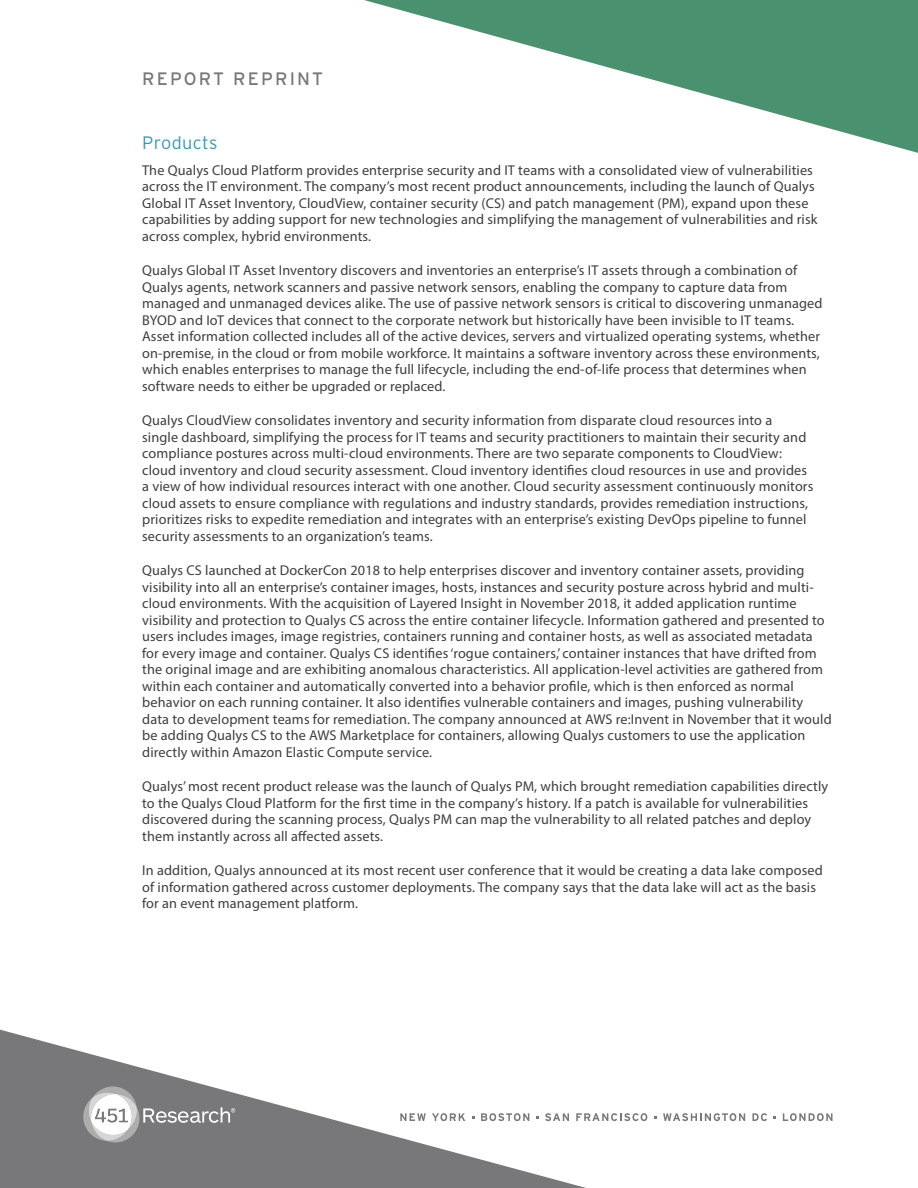
<style>
.page{position:relative;width:918px;height:1188px;background:#fff}
.page>*{position:absolute;margin:0;border:0;box-sizing:border-box;transform-origin:0 0}
.t1{font:18px "Interstate";letter-spacing:.12em;color:#78787a}
.t2{font:300 18px "Interstate";letter-spacing:.025em;color:#3998b5}
.Myriad_Body{font:14.25px/16.5px "Myriad Pro";letter-spacing:.01em;color:#3e3e3f}
</style>
<div class="page">
<svg style="left:0;top:1029px;width:636px;height:159px"></svg>
<svg style="left:364px;top:0;width:554px;height:153px"></svg>
<svg style="left:82px;top:1086px;width:153px;height:56px"></svg>
<svg style="left:400px;top:1113px;width:26px;height:8px"></svg>
<svg style="left:432px;top:1113px;width:33px;height:8px"></svg>
<svg style="left:481px;top:1113px;width:48px;height:8px"></svg>
<svg style="left:545px;top:1113px;width:24px;height:8px"></svg>
<svg style="left:576px;top:1113px;width:71px;height:8px"></svg>
<svg style="left:663px;top:1113px;width:82px;height:8px"></svg>
<svg style="left:752px;top:1113px;width:15px;height:8px"></svg>
<svg style="left:783px;top:1113px;width:50px;height:8px"></svg>
<p class="t1" style="left:142px;top:68px;width:182px">REPORT REPRINT</p>
<h1 class="t2" style="left:142px;top:132px;width:77px">Products</h1>
<p class="Myriad_Body" style="left:142px;top:162px;width:677px">The Qualys Cloud Platform provides enterprise security and IT teams with a consolidated view of vulnerabilities across the IT environment. The company’s most recent product announcements, including the launch of Qualys Global IT Asset Inventory, CloudView, container security (CS) and patch management (PM), expand upon these capabilities by adding support for new technologies and simplifying the management of vulnerabilities and risk across complex, hybrid environments.</p>
<p class="Myriad_Body" style="left:142px;top:262px;width:682px">Qualys Global IT Asset Inventory discovers and inventories an enterprise’s IT assets through a combination of Qualys agents, network scanners and passive network sensors, enabling the company to capture data from managed and unmanaged devices alike. The use of passive network sensors is critical to discovering unmanaged BYOD and IoT devices that connect to the corporate network but historically have been invisible to IT teams.<br>Asset information collected includes all of the active devices, servers and virtualized operating systems, whether on-premise, in the cloud or from mobile workforce. It maintains a software inventory across these environments, which enables enterprises to manage the full lifecycle, including the end-of-life process that determines when software needs to either be upgraded or replaced.</p>
<p class="Myriad_Body" style="left:142px;top:412px;width:673px">Qualys CloudView consolidates inventory and security information from disparate cloud resources into a<br>single dashboard, simplifying the process for IT teams and security practitioners to maintain their security and compliance postures across multi-cloud environments. There are two separate components to CloudView: cloud inventory and cloud security assessment. Cloud inventory identifies cloud resources in use and provides a view of how individual resources interact with one another. Cloud security assessment continuously monitors cloud assets to ensure compliance with regulations and industry standards, provides remediation instructions, prioritizes risks to expedite remediation and integrates with an enterprise’s existing DevOps pipeline to funnel security assessments to an organization’s teams.</p>
<p class="Myriad_Body" style="left:142px;top:562px;width:691px">Qualys CS launched at DockerCon 2018 to help enterprises discover and inventory container assets, providing visibility into all an enterprise’s container images, hosts, instances and security posture across hybrid and multi&shy;cloud environments. With the acquisition of Layered Insight in November 2018, it added application runtime visibility and protection to Qualys CS across the entire container lifecycle. Information gathered and presented to users includes images, image registries, containers running and container hosts, as well as associated metadata for every image and container. Qualys CS identifies ‘rogue containers,’ container instances that have drifted from the original image and are exhibiting anomalous characteristics. All application-level activities are gathered from within each container and automatically converted into a behavior profile, which is then enforced as normal behavior on each running container. It also identifies vulnerable containers and images, pushing vulnerability data to development teams for remediation. The company announced at AWS re:Invent in November that it would be adding Qualys CS to the AWS Marketplace for containers, allowing Qualys customers to use the application directly within Amazon Elastic Compute service.</p>
<p class="Myriad_Body" style="left:142px;top:778px;width:688px">Qualys’ most recent product release was the launch of Qualys PM, which brought remediation capabilities directly to the Qualys Cloud Platform for the first time in the company’s history. If a patch is available for vulnerabilities discovered during the scanning process, Qualys PM can map the vulnerability to all related patches and deploy them instantly across all affected assets.</p>
<p class="Myriad_Body" style="left:142px;top:862px;width:682px">In addition, Qualys announced at its most recent user conference that it would be creating a data lake composed of information gathered across customer deployments. The company says that the data lake will act as the basis for an event management platform.</p>
</div>
